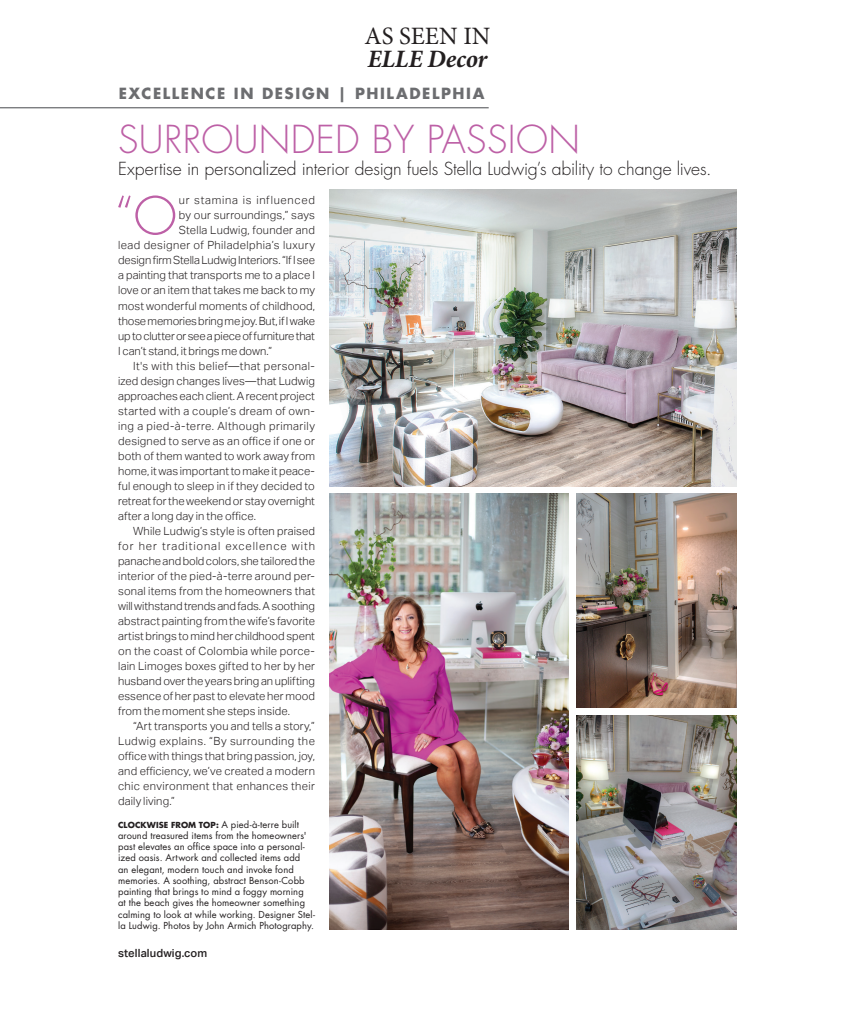
<style>
.page{position:relative;width:855px;height:1013px;background:#fff}
.page>*{position:absolute;margin:0;border:0;box-sizing:border-box;transform-origin:0 0}
.t1{font:300 51px "Futura Std";color:#bd60a6}
.t2{font:300 37.5px "Futura Std";letter-spacing:.01em;color:#bd60a6}
.t3{font:italic 700 25px "Minion Pro";letter-spacing:-.01em;color:#231f20}
.t4{font:25px "Minion Pro";color:#231f20}
.t5{font:300 17.5px "Futura Std";letter-spacing:-.005em;color:#231f20}
.t6{font:700 15px "Futura Std";letter-spacing:.11em;color:#6c6d70}
.t7{font:300 11.25px "Aktiv Grotesk";letter-spacing:.01em;color:#231f20}
.t8{font:300 11.25px "Aktiv Grotesk";letter-spacing:-.01em;color:#231f20}
.t9{font:300 11.25px "Aktiv Grotesk";letter-spacing:.035em;color:#231f20}
.t10{font:300 11.25px "Aktiv Grotesk";letter-spacing:.04em;color:#231f20}
.t11{font:300 11.25px "Aktiv Grotesk";letter-spacing:.03em;color:#231f20}
.t12{font:300 11.25px "Aktiv Grotesk";letter-spacing:.08em;color:#231f20}
.t13{font:300 11.25px "Aktiv Grotesk";letter-spacing:.065em;color:#231f20}
.t14{font:500 11.25px "Aktiv Grotesk";letter-spacing:.01em;color:#231f20}
.t15{font:9.38px/11.2px "Futura Std";letter-spacing:.01em;color:#231f20}
.s1{font-weight:700;font-size:8.12px}
</style>
<div class="page">
<img style="left:329px;top:189px;width:408px;height:297px">
<img style="left:329px;top:493px;width:240px;height:436px">
<img style="left:576px;top:715px;width:161px;height:214px">
<img style="left:576px;top:493px;width:161px;height:214px">
<hr style="left:0;top:107px;width:489px;height:1px;background:#6c6d70">
<h3 class="t4" style="left:364px;top:20px;width:128px">AS SEEN IN</h3>
<h3 class="t3" style="left:368px;top:41px;width:121px">ELLE Decor</h3>
<h3 class="t6" style="left:119px;top:84px;width:367px">EXCELLENCE IN DESIGN | PHILADELPHIA</h3>
<h2 class="t2" style="left:118px;top:116px;width:464px">SURROUNDED BY PASSION</h2>
<h3 class="t5" style="left:118px;top:158px;width:595px">Expertise in personalized interior design fuels Stella Ludwig’s ability to change lives.</h3>
<h1 class="t1" style="left:114px;top:185px;width:64px">“O</h1>
<p class="t13" style="left:179px;top:194px;width:138px">ur stamina is influenced</p>
<p class="t7" style="left:179px;top:209px;width:138px">by our surroundings,” says</p>
<p class="t7" style="left:179px;top:224px;width:138px">Stella Ludwig, founder and</p>
<p class="t9" style="left:118px;top:239px;width:198px">lead designer of Philadelphia’s luxury</p>
<p class="t8" style="left:118px;top:254px;width:198px">design firm Stella Ludwig Interiors. “If I see</p>
<p class="t7" style="left:118px;top:269px;width:198px">a painting that transports me to a place I</p>
<p class="t7" style="left:118px;top:284px;width:198px">love or an item that takes me back to my</p>
<p class="t7" style="left:118px;top:299px;width:198px">most wonderful moments of childhood,</p>
<p class="t8" style="left:118px;top:314px;width:198px">those memories bring me joy. But, if I wake</p>
<p class="t8" style="left:118px;top:329px;width:198px">up to clutter or see a piece of furniture that</p>
<p class="t7" style="left:118px;top:344px;width:155px">I can’t stand, it brings me down.”</p>
<p class="t9" style="left:133px;top:359px;width:183px">It's with this belief—that personal-</p>
<p class="t7" style="left:118px;top:374px;width:198px">ized design changes lives—that Ludwig</p>
<p class="t7" style="left:118px;top:389px;width:198px">approaches each client. A recent project</p>
<p class="t11" style="left:118px;top:404px;width:198px">started with a couple’s dream of own-</p>
<p class="t10" style="left:118px;top:419px;width:198px">ing a pied-à-terre. Although primarily</p>
<p class="t7" style="left:118px;top:434px;width:198px">designed to serve as an office if one or</p>
<p class="t7" style="left:118px;top:449px;width:198px">both of them wanted to work away from</p>
<p class="t7" style="left:118px;top:464px;width:198px">home, it was important to make it peace-</p>
<p class="t7" style="left:118px;top:479px;width:198px">ful enough to sleep in if they decided to</p>
<p class="t7" style="left:118px;top:494px;width:198px">retreat for the weekend or stay overnight</p>
<p class="t7" style="left:118px;top:509px;width:139px">after a long day in the office.</p>
<p class="t7" style="left:133px;top:524px;width:183px">While Ludwig’s style is often praised</p>
<p class="t12" style="left:118px;top:539px;width:198px">for her traditional excellence with</p>
<p class="t7" style="left:118px;top:554px;width:198px">panache and bold colors, she tailored the</p>
<p class="t7" style="left:118px;top:569px;width:198px">interior of the pied-à-terre around per-</p>
<p class="t7" style="left:118px;top:584px;width:198px">sonal items from the homeowners that</p>
<p class="t7" style="left:118px;top:599px;width:198px">will withstand trends and fads. A soothing</p>
<p class="t7" style="left:118px;top:614px;width:198px">abstract painting from the wife’s favorite</p>
<p class="t7" style="left:118px;top:629px;width:198px">artist brings to mind her childhood spent</p>
<p class="t7" style="left:118px;top:644px;width:198px">on the coast of Colombia while porce-</p>
<p class="t7" style="left:118px;top:659px;width:198px">lain Limoges boxes gifted to her by her</p>
<p class="t7" style="left:118px;top:674px;width:198px">husband over the years bring an uplifting</p>
<p class="t7" style="left:118px;top:689px;width:198px">essence of her past to elevate her mood</p>
<p class="t7" style="left:118px;top:704px;width:173px">from the moment she steps inside.</p>
<p class="t7" style="left:133px;top:719px;width:183px">“Art transports you and tells a story,”</p>
<p class="t10" style="left:118px;top:734px;width:198px">Ludwig explains. “By surrounding the</p>
<p class="t7" style="left:118px;top:749px;width:198px">office with things that bring passion, joy,</p>
<p class="t7" style="left:118px;top:764px;width:198px">and efficiency, we’ve created a modern</p>
<p class="t11" style="left:118px;top:779px;width:198px">chic environment that enhances their</p>
<p class="t7" style="left:118px;top:794px;width:58px">daily living.”</p>
<p class="t15" style="left:118px;top:818px;width:198px"><span class="s1">CLOCKWISE FROM TOP:</span> A pied-à-terre built around treasured items from the homeowners' past elevates an office space into a personal&shy;ized oasis. Artwork and collected items add<br>an elegant, modern touch and invoke fond memories. A soothing, abstract Benson-Cobb painting that brings to mind a foggy morning<br>at the beach gives the homeowner something calming to look at while working. Designer Stel&shy;la Ludwig. Photos by John Armich Photography.</p>
<p class="t14" style="left:118px;top:946px;width:91px">stellaludwig.com</p>
</div>
